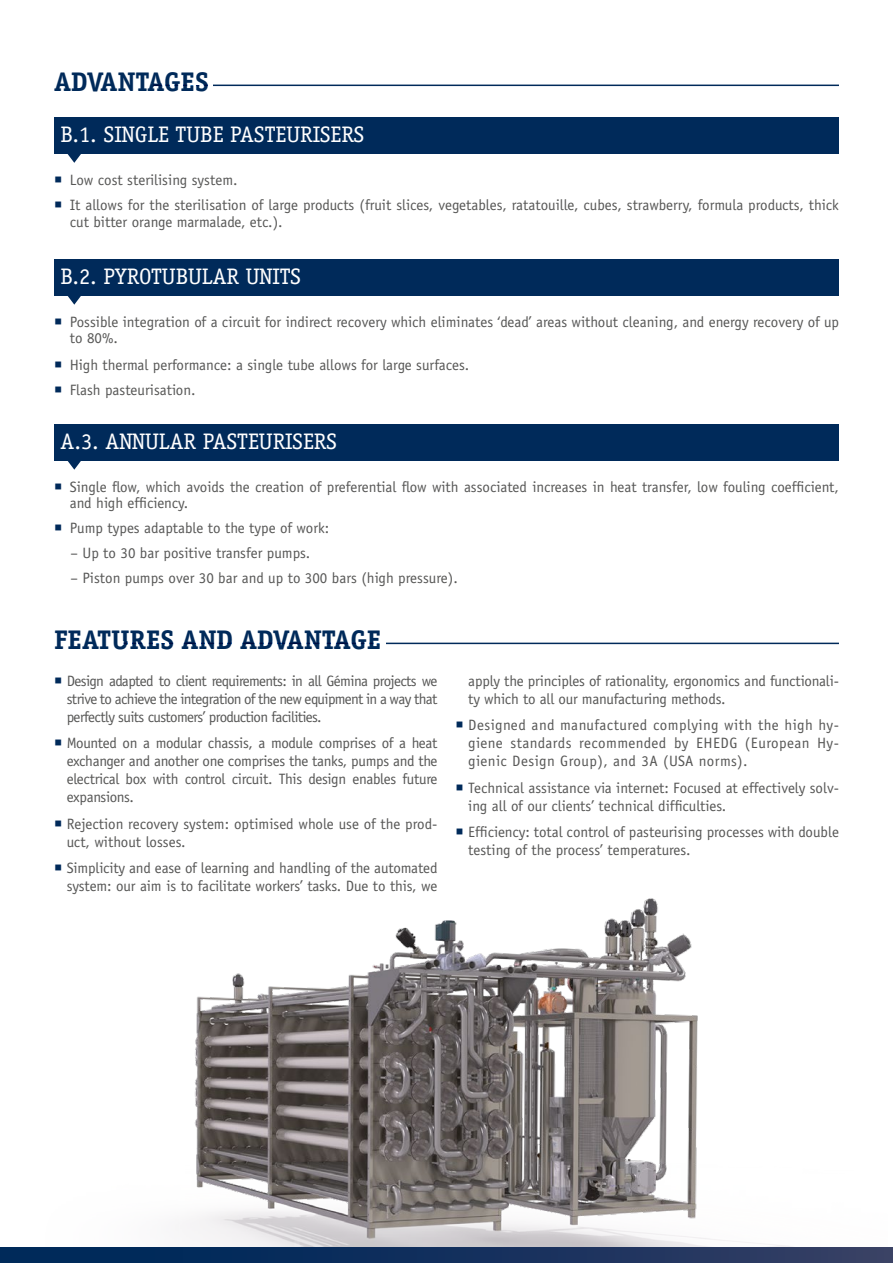
<style>
.page{position:relative;width:893px;height:1263px;background:#fff}
.page>*{position:absolute;margin:0;border:0;box-sizing:border-box;transform-origin:0 0}
.t1{font:700 27px "Officina Serif Std";color:#002a5a}
.t2{font:22.5px "Officina Serif Std";color:#fff}
.t3{font:15px/18px "Officina Sans Std";color:#575756}
.s1{color:#002a5a}
</style>
<div class="page">
<img style="left:186px;top:898px;width:606px;height:349px">
<div style="left:0;top:1247px;width:893px;height:16px;background:linear-gradient(to right,#002558,#353e63)"></div>
<hr style="left:123px;top:643px;width:716px;height:1px;background:#002a5a">
<hr style="left:153px;top:85px;width:686px;height:1px;background:#002a5a">
<div style="left:54px;top:118px;width:785px;height:36px;background:#002a5a"></div>
<div style="left:54px;top:259px;width:785px;height:37px;background:#002a5a"></div>
<div style="left:54px;top:424px;width:785px;height:37px;background:#002a5a"></div>
<svg style="left:67px;top:154px;width:14px;height:9px"></svg>
<svg style="left:67px;top:296px;width:14px;height:9px"></svg>
<svg style="left:67px;top:461px;width:14px;height:9px"></svg>
<h1 class="t1" style="left:54px;top:65px;width:156px">ADVANTAGES</h1>
<h2 class="t2" style="left:61px;top:122px;width:305px">B.1. SINGLE TUBE PASTEURISERS</h2>
<p class="t3" style="left:54px;top:171px;width:185px"><span class="s1">○</span> Low cost sterilising system.</p>
<p class="t3" style="left:70px;top:197px;width:771px;line-height:16.5px;text-indent:-16px"><span class="s1">○</span> It allows for the sterilisation of large products (fruit slices, vegetables, ratatouille, cubes, strawberry, formula products, thick cut bitter orange marmalade, etc.).</p>
<h2 class="t2" style="left:61px;top:264px;width:242px">B.2. PYROTUBULAR UNITS</h2>
<p class="t3" style="left:70px;top:314px;width:771px;line-height:16.5px;text-indent:-16px"><span class="s1">○</span> Possible integration of a circuit for indirect recovery which eliminates ‘dead’ areas without cleaning, and energy recovery of up to 80%.</p>
<p class="t3" style="left:54px;top:356px;width:417px"><span class="s1">○</span> High thermal performance: a single tube allows for large surfaces.</p>
<p class="t3" style="left:54px;top:381px;width:143px"><span class="s1">○</span> Flash pasteurisation.</p>
<h2 class="t2" style="left:61px;top:428px;width:278px">A.3. ANNULAR PASTEURISERS</h2>
<p class="t3" style="left:70px;top:479px;width:771px;line-height:16.5px;text-indent:-16px"><span class="s1">○</span> Single flow, which avoids the creation of preferential flow with associated increases in heat transfer, low fouling coefficient, and high efficiency.</p>
<p class="t3" style="left:54px;top:519px;width:277px"><span class="s1">○</span> Pump types adaptable to the type of work:</p>
<p class="t3" style="left:70px;top:544px;width:241px">– Up to 30 bar positive transfer pumps.</p>
<p class="t3" style="left:70px;top:569px;width:389px">– Piston pumps over 30 bar and up to 300 bars (high pressure).</p>
<h1 class="t1" style="left:54px;top:623px;width:329px">FEATURES AND ADVANTAGE</h1>
<p class="t3" style="left:67px;top:672px;width:372px;text-align:justify">Design adapted to client requirements: in all Gémina projects we strive to achieve the integration of the new equipment in a way that perfectly suits customers’ production facilities.</p>
<p class="t3" style="left:67px;top:734px;width:372px;text-align:justify">Mounted on a modular chassis, a module comprises of a heat exchanger and another one comprises the tanks, pumps and the electrical box with control circuit. This design enables future expansions.</p>
<p class="t3" style="left:67px;top:815px;width:372px">Rejection recovery system: optimised whole use of the prod&shy;uct, without losses.</p>
<p class="t3" style="left:67px;top:859px;width:372px">Simplicity and ease of learning and handling of the automated system: our aim is to facilitate workers’ tasks. Due to this, we</p>
<p class="t3" style="left:468px;top:672px;width:372px">apply the principles of rationality, ergonomics and functionali&shy;ty which to all our manufacturing methods.</p>
<p class="t3" style="left:468px;top:716px;width:372px;text-align:justify">Designed and manufactured complying with the high hy&shy;giene standards recommended by EHEDG (European Hy&shy;gienic Design Group), and 3A (USA norms).</p>
<p class="t3" style="left:468px;top:779px;width:372px">Technical assistance via internet: Focused at effectively solv&shy;ing all of our clients’ technical difficulties.</p>
<p class="t3" style="left:468px;top:823px;width:372px">Efficiency: total control of pasteurising processes with double testing of the process’ temperatures.</p>
</div>
